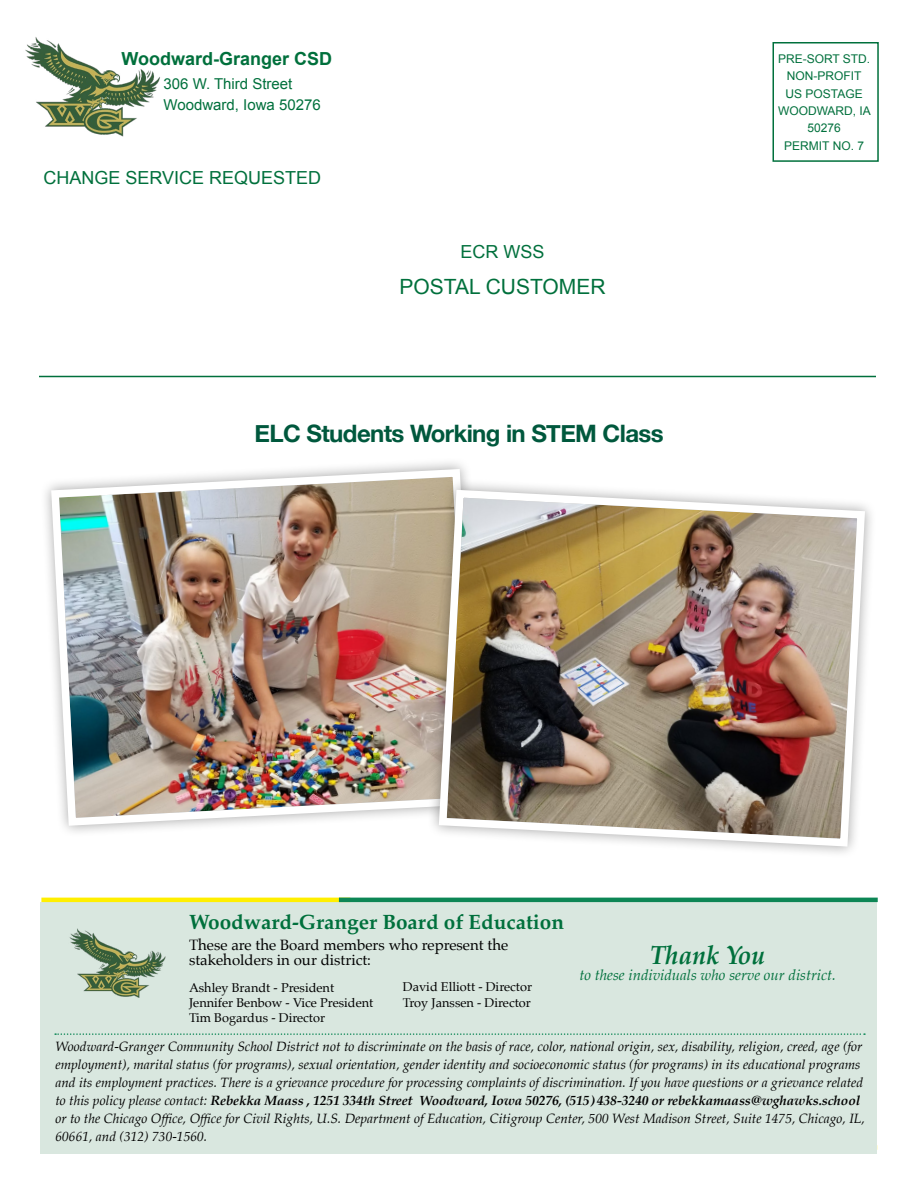
<style>
.page{position:relative;width:918px;height:1188px;background:#fff}
.page>*{position:absolute;margin:0;border:0;box-sizing:border-box;transform-origin:0 0}
.t1{font:italic 700 26.55px "Palatino";color:#00703c;scale:.92 1}
.t2{font:700 24px "Helvetica Neue";letter-spacing:-.025em;color:#00583d}
.t3{font:21px "Arial";color:#00703c}
.t4{font:700 20.7px "Palatino";color:#00703c}
.t5{font:18px "Arial";color:#00703c}
.t6{font:700 18px "Arial";color:#00703c}
.t7{font:15px/14.9px "Palatino";color:#000}
.t8{font:italic 15px "Palatino";color:#00703c}
.t9{font:15px/21px "Arial";color:#00703c}
.t10{font:italic 13.5px/18px "Palatino";color:#000}
.t11{font:12.75px/15.3px "Palatino";color:#000}
.t12{font:12px/17.4px "Arial";color:#00703c;text-align:center}
.s1{font-weight:700}
</style>
<div class="page">
<div style="left:40px;top:902px;width:838px;height:251px;background:#d9e7df"></div>
<img style="left:25px;top:37px;width:135px;height:100px">
<hr style="left:39px;top:376px;width:837px;height:1px;background:#00703c">
<div style="left:772px;top:42px;width:107px;height:120px;border:2px solid #00703c"></div>
<img style="left:69px;top:928px;width:97px;height:70px">
<hr style="left:41px;top:898px;width:309px;height:4px;background:#ffef00">
<hr style="left:339px;top:898px;width:539px;height:4px;background:#0c8655">
<svg style="left:55px;top:1033px;width:810px;height:2px"></svg>
<img style="left:47px;top:465px;width:420px;height:365px">
<div style="left:427px;top:478px;width:450px;height:380px;background:#000;opacity:.35"></div>
<img style="left:435px;top:486px;width:434px;height:365px">
<h3 class="t6" style="left:121px;top:47px;width:212px">Woodward-Granger CSD</h3>
<p class="t9" style="left:164px;top:73px;width:159px">306 W. Third Street<br>Woodward, Iowa 50276</p>
<h3 class="t5" style="left:44px;top:165px;width:279px">CHANGE SERVICE REQUESTED</h3>
<h3 class="t5" style="left:460px;top:240px;width:86px">ECR WSS</h3>
<h3 class="t3" style="left:399px;top:273px;width:208px">POSTAL CUSTOMER</h3>
<h2 class="t2" style="left:255px;top:415px;width:411px">ELC Students Working in STEM Class</h2>
<p class="t12" style="left:778px;top:50px;width:94px">PRE-SORT STD.<br>NON-PROFIT<br>US POSTAGE<br>WOODWARD, IA<br>50276<br>PERMIT NO. 7</p>
<h3 class="t4" style="left:189px;top:904px;width:376px">Woodward-Granger Board of Education</h3>
<p class="t7" style="left:189px;top:938px;width:321px">These are the Board members who represent the stakeholders in our district:</p>
<h1 class="t1" style="left:650px;top:933px;width:126px">Thank You</h1>
<p class="t8" style="left:579px;top:962px;width:258px">to these individuals who serve our district.</p>
<p class="t11" style="left:189px;top:980px;width:186px">Ashley Brandt - President<br>Jennifer Benbow - Vice President<br>Tim Bogardus - Director</p>
<p class="t11" style="left:403px;top:979px;width:131px">David Elliott - Director<br>Troy Janssen - Director</p>
<p class="t10" style="left:55px;top:1037px;width:811px">Woodward-Granger Community School District not to discriminate on the basis of race, color, national origin, sex, disability, religion, creed, age (for employment), marital status (for programs), sexual orientation, gender identity and socioeconomic status (for programs) in its educational programs and its employment practices. There is a grievance procedure for processing complaints of discrimination. If you have questions or a grievance related to this policy please contact: <span class="s1">Rebekka Maass , 1251 334th Street Woodward, Iowa 50276, (515) 438-3240 or rebekkamaass@wghawks.school </span>or to the Chicago Office, Office for Civil Rights, U.S. Department of Education, Citigroup Center, 500 West Madison Street, Suite 1475, Chicago, IL, 60661, and (312) 730-1560.</p>
</div>
